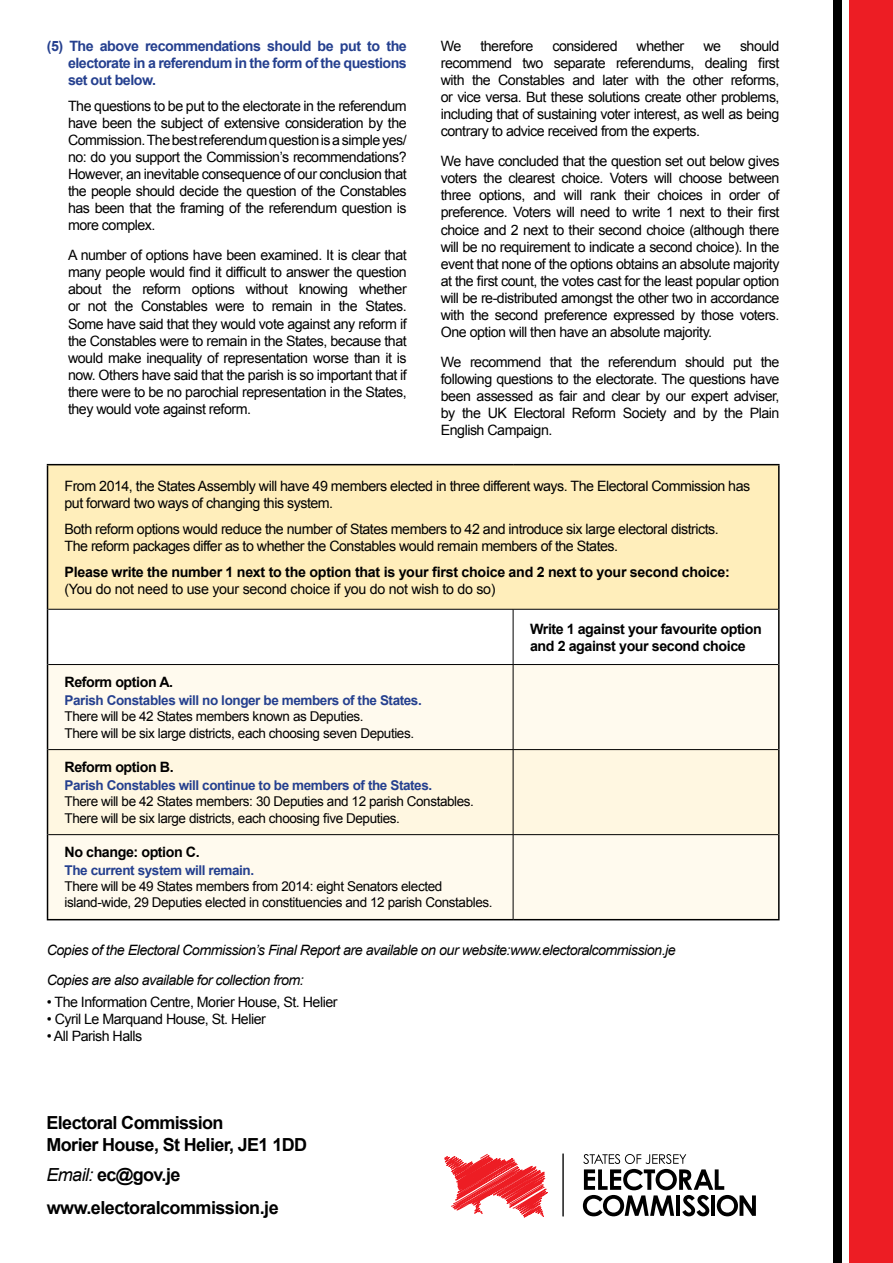
<style>
.page{position:relative;width:893px;height:1263px;background:#fff}
.page>*{position:absolute;margin:0;border:0;box-sizing:border-box;transform-origin:0 0}
.t1{font:700 18px/21.6px "Arial";letter-spacing:-.035em;color:#000}
.t2{font:14.25px/17.1px "Arial";letter-spacing:-.035em;color:#000;text-align:justify}
.t3{font:700 14.25px/17.1px "Arial";letter-spacing:-.03em;color:#000}
.t4{font:italic 14.25px/29.8px "Arial";letter-spacing:-.035em;color:#000}
.t5{font:700 14.25px/17.1px "Arial";letter-spacing:-.035em;color:#25408f;text-align:justify}
.t6{font:13.5px/16.2px "Arial";letter-spacing:-.03em;color:#000}
.t7{font:700 13.5px "Arial";letter-spacing:-.03em;color:#25408f}
.s1{font-weight:400;font-style:italic}
</style>
<div class="page">
<div style="left:849px;top:0;width:42px;height:1263px;background:#ed1d24"></div>
<div style="left:833px;top:0;width:9px;height:1263px;background:#000"></div>
<svg style="left:583px;top:1154px;width:173px;height:62px"></svg>
<hr style="left:562px;top:1154px;width:2px;height:62px;background:#000">
<svg style="left:444px;top:1154px;width:104px;height:63px"></svg>
<hr style="left:891px;top:0;width:2px;height:1263px;background:#ed1d24">
<div style="left:48px;top:465px;width:731px;height:144px;background:#feb"></div>
<div style="left:48px;top:665px;width:730px;height:254px;background:#fffaee"></div>
<div style="left:48px;top:750px;width:730px;height:84px;background:#fff7e1"></div>
<hr style="left:48px;top:609px;width:465px;height:1px;background:#000">
<hr style="left:513px;top:609px;width:265px;height:1px;background:#000">
<hr style="left:513px;top:609px;width:1px;height:55px;background:#000">
<hr style="left:48px;top:664px;width:465px;height:1px;background:#000">
<hr style="left:513px;top:664px;width:265px;height:1px;background:#000">
<hr style="left:513px;top:665px;width:1px;height:84px;background:#000">
<hr style="left:48px;top:749px;width:465px;height:1px;background:#000">
<hr style="left:513px;top:749px;width:265px;height:1px;background:#000">
<hr style="left:513px;top:750px;width:1px;height:84px;background:#000">
<hr style="left:48px;top:834px;width:465px;height:1px;background:#000">
<hr style="left:513px;top:834px;width:265px;height:1px;background:#000">
<hr style="left:513px;top:835px;width:1px;height:84px;background:#000">
<hr style="left:47px;top:464px;width:466px;height:1px;background:#000">
<hr style="left:47px;top:465px;width:1px;height:144px;background:#000">
<hr style="left:513px;top:464px;width:267px;height:1px;background:#000">
<hr style="left:778px;top:465px;width:2px;height:144px;background:#000">
<hr style="left:47px;top:609px;width:1px;height:55px;background:#000">
<hr style="left:778px;top:609px;width:2px;height:55px;background:#000">
<hr style="left:47px;top:664px;width:1px;height:85px;background:#000">
<hr style="left:778px;top:664px;width:2px;height:85px;background:#000">
<hr style="left:47px;top:749px;width:1px;height:86px;background:#000">
<hr style="left:778px;top:749px;width:2px;height:86px;background:#000">
<hr style="left:47px;top:835px;width:1px;height:84px;background:#000">
<hr style="left:778px;top:835px;width:2px;height:84px;background:#000">
<hr style="left:47px;top:919px;width:466px;height:1px;background:#000">
<hr style="left:513px;top:919px;width:267px;height:1px;background:#000">
<p class="t5" style="left:68px;top:38px;width:340px;text-indent:-21px">(5) The above recommendations should be put to the electorate in a referendum in the form of the questions set out below.</p>
<p class="t2" style="left:68px;top:97px;width:340px">The questions to be put to the electorate in the referendum have been the subject of extensive consideration by the Commission. The best referendum question is a simple yes/ no: do you support the Commission’s recommendations?<br>However, an inevitable consequence of our conclusion that the people should decide the question of the Constables has been that the framing of the referendum question is more complex.</p>
<p class="t2" style="left:68px;top:247px;width:340px">A number of options have been examined. It is clear that many people would find it difficult to answer the question about the reform options without knowing whether or not the Constables were to remain in the States.<br>Some have said that they would vote against any reform if the Constables were to remain in the States, because that would make inequality of representation worse than it is now. Others have said that the parish is so important that if there were to be no parochial representation in the States, they would vote against reform.</p>
<p class="t2" style="left:441px;top:37px;width:22px">We</p>
<p class="t2" style="left:480px;top:37px;width:55px">therefore</p>
<p class="t2" style="left:552px;top:37px;width:67px">considered</p>
<p class="t2" style="left:637px;top:37px;width:49px">whether</p>
<p class="t2" style="left:703px;top:37px;width:19px">we</p>
<p class="t2" style="left:441px;top:37px;width:340px;text-indent:299px">should recommend two separate referendums, dealing first with the Constables and later with the other reforms, or vice versa. But these solutions create other problems, including that of sustaining voter interest, as well as being contrary to advice received from the experts.</p>
<p class="t2" style="left:441px;top:153px;width:340px">We have concluded that the question set out below gives voters the clearest choice. Voters will choose between three options, and will rank their choices in order of preference. Voters will need to write 1 next to their first choice and 2 next to their second choice (although there will be no requirement to indicate a second choice). In the event that none of the options obtains an absolute majority at the first count, the votes cast for the least popular option will be re-distributed amongst the other two in accordance with the second preference expressed by those voters.<br>One option will then have an absolute majority.</p>
<p class="t2" style="left:441px;top:354px;width:340px">We recommend that the referendum should put the following questions to the electorate. The questions have been assessed as fair and clear by our expert adviser, by the UK Electoral Reform Society and by the Plain English Campaign.</p>
<p class="t2" style="left:65px;top:478px;width:687px">From 2014, the States Assembly will have 49 members elected in three different ways. The Electoral Commission has put forward two ways of changing this system.</p>
<p class="t2" style="left:65px;top:520px;width:656px">Both reform options would reduce the number of States members to 42 and introduce six large electoral districts.<br>The reform packages differ as to whether the Constables would remain members of the States.</p>
<p class="t3" style="left:65px;top:563px;width:667px">Please write the number 1 next to the option that is your first choice and 2 next to your second choice:</p>
<p class="t2" style="left:65px;top:580px;width:433px">(You do not need to use your second choice if you do not wish to do so)</p>
<p class="t3" style="left:530px;top:620px;width:233px">Write 1 against your favourite option and 2 against your second choice</p>
<p class="t3" style="left:65px;top:674px;width:110px">Reform option A.</p>
<p class="t7" style="left:65px;top:691px;width:359px">Parish Constables will no longer be members of the States.</p>
<p class="t6" style="left:65px;top:709px;width:351px">There will be 42 States members known as Deputies.<br>There will be six large districts, each choosing seven Deputies.</p>
<p class="t3" style="left:65px;top:759px;width:111px">Reform option B.</p>
<p class="t7" style="left:65px;top:777px;width:369px">Parish Constables will continue to be members of the States.</p>
<p class="t6" style="left:65px;top:794px;width:411px">There will be 42 States members: 30 Deputies and 12 parish Constables.<br>There will be six large districts, each choosing five Deputies.</p>
<p class="t3" style="left:65px;top:844px;width:137px">No change: option C.</p>
<p class="t7" style="left:65px;top:861px;width:191px">The current system will remain.</p>
<p class="t6" style="left:65px;top:878px;width:430px">There will be 49 States members from 2014: eight Senators elected island-wide, 29 Deputies elected in constituencies and 12 parish Constables.</p>
<p class="t4" style="left:47px;top:936px;width:630px">Copies of the Electoral Commission’s Final Report are available on our website:www.electoralcommission.je<br>Copies are also available for collection from:</p>
<p class="t2" style="left:47px;top:993px;width:292px">• The Information Centre, Morier House, St. Helier</p>
<p class="t2" style="left:47px;top:1010px;width:221px">• Cyril Le Marquand House, St. Helier</p>
<p class="t2" style="left:47px;top:1027px;width:97px">• All Parish Halls</p>
<p class="t1" style="left:47px;top:1113px;width:262px">Electoral Commission<br>Morier House, St Helier, JE1 1DD</p>
<p class="t1" style="left:47px;top:1164px;width:135px"><span class="s1">Email:</span> ec@gov.je</p>
<p class="t1" style="left:47px;top:1198px;width:233px">www.electoralcommission.je</p>
</div>
